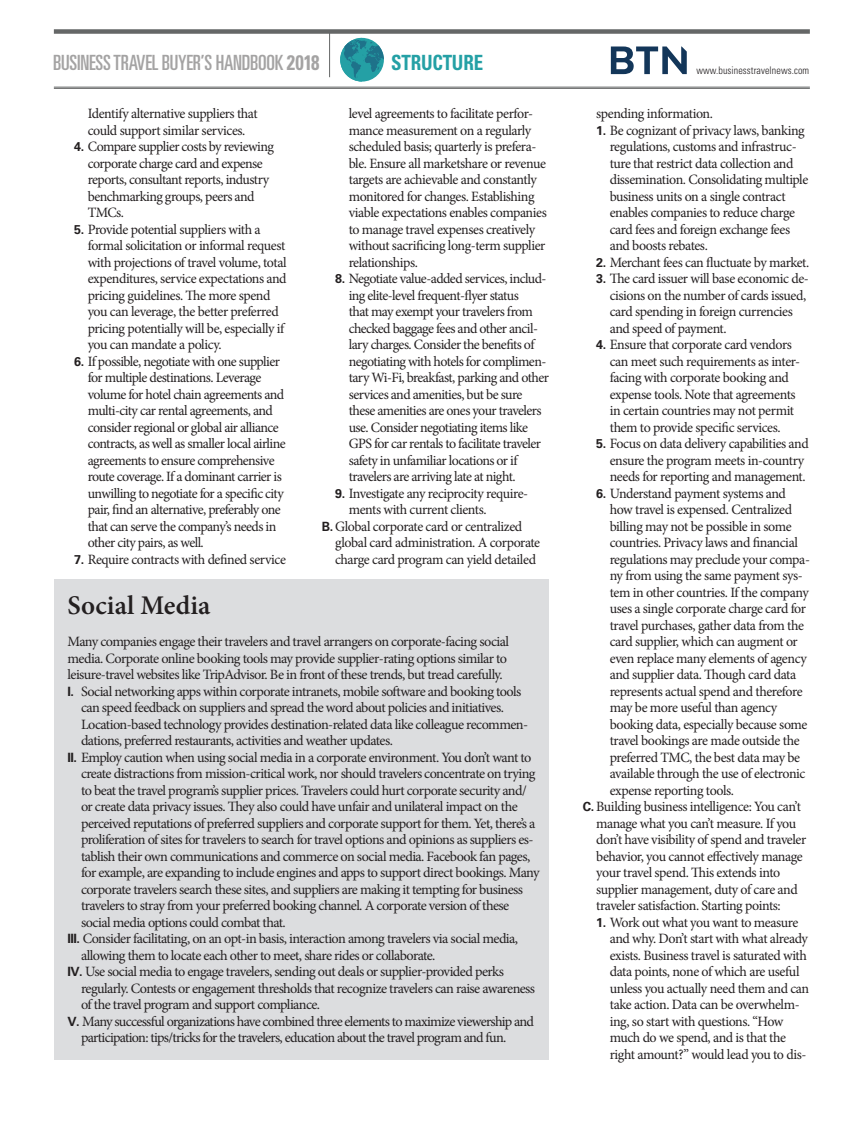
<style>
.page{position:relative;width:864px;height:1134px;background:#fff}
.page>*{position:absolute;margin:0;border:0;box-sizing:border-box;transform-origin:0 0}
.Outline_Text{font:600 27px "Minion Pro";letter-spacing:.005em;color:#231f20}
.t1{font:ultra-condensed 21px "Univers LT Std";letter-spacing:-.01em;color:#a4a3a3}
.t2{font:700 condensed 21px "Univers LT Std";letter-spacing:-.01em;color:#24a0a5;scale:.9 1}
._1_Outline{font:14.25px/16.5px "Minion Pro";letter-spacing:-.035em;color:#231f20}
.A_Outline{font:14.25px/16.5px "Minion Pro";letter-spacing:-.04em;color:#231f20}
.Outline_Text-2{font:14.25px/16.5px "Minion Pro";letter-spacing:-.04em;color:#231f20}
.t3{font:300 condensed 10.5px "Univers LT Std";letter-spacing:.01em;color:#231f20;scale:.95 1}
.s1{font-weight:700;font-stretch:condensed}
.s2{font-family:"Univers LT Std";font-weight:700;font-size:12.75px}
</style>
<div class="page">
<hr style="left:329px;top:32px;width:1px;height:45px;background:#656767">
<div style="left:54px;top:29px;width:756px;height:5px;background:#656767"></div>
<hr style="left:54px;top:87px;width:756px;height:1px;background:#656767">
<hr style="left:54px;top:88px;width:756px;height:1px;background:#656767">
<svg style="left:340px;top:38px;width:44px;height:44px"></svg>
<svg style="left:611px;top:47px;width:76px;height:27px"></svg>
<div style="left:54px;top:579px;width:495px;height:481px;background:#dcdddf"></div>
<h2 class="t1" style="left:53px;top:51px;width:268px">BUSINESS TRAVEL BUYER’S HANDBOOK <span class="s1">2018</span></h2>
<h2 class="t2" style="left:391px;top:50px;width:104px">STRUCTURE</h2>
<p class="_1_Outline" style="left:88px;top:106px;width:171px">Identify alternative suppliers that could support similar services.</p>
<p class="_1_Outline" style="left:88px;top:139px;width:188px;text-indent:-14px"><span class="s2">4.</span> Compare supplier costs by reviewing corporate charge card and expense reports, consultant reports, industry benchmarking groups, peers and<br>TMCs.</p>
<p class="_1_Outline" style="left:88px;top:221px;width:200px;text-indent:-14px"><span class="s2">5.</span> Provide potential suppliers with a formal solicitation or informal request with projections of travel volume, total expenditures, service expectations and pricing guidelines. The more spend you can leverage, the better preferred pricing potentially will be, especially if you can mandate a policy.</p>
<p class="_1_Outline" style="left:88px;top:353px;width:200px;text-indent:-14px"><span class="s2">6.</span> If possible, negotiate with one supplier for multiple destinations. Leverage volume for hotel chain agreements and multi-city car rental agreements, and consider regional or global air alliance contracts, as well as smaller local airline agreements to ensure comprehensive route coverage. If a dominant carrier is unwilling to negotiate for a specific city pair, find an alternative, preferably one that can serve the company’s needs in other city pairs, as well.</p>
<p class="_1_Outline" style="left:74px;top:551px;width:213px"><span class="s2">7.</span> Require contracts with defined service</p>
<p class="_1_Outline" style="left:349px;top:106px;width:200px">level agreements to facilitate perfor&shy;mance measurement on a regularly scheduled basis; quarterly is prefera&shy;ble. Ensure all marketshare or revenue targets are achievable and constantly monitored for changes. Establishing viable expectations enables companies to manage travel expenses creatively without sacrificing long-term supplier relationships.</p>
<p class="_1_Outline" style="left:349px;top:271px;width:202px;text-indent:-14px"><span class="s2">8.</span> Negotiate value-added services, includ&shy;ing elite-level frequent-flyer status<br>that may exempt your travelers from checked baggage fees and other ancil&shy;lary charges. Consider the benefits of negotiating with hotels for complimen&shy;tary Wi-Fi, breakfast, parking and other services and amenities, but be sure these amenities are ones your travelers use. Consider negotiating items like GPS for car rentals to facilitate traveler safety in unfamiliar locations or if travelers are arriving late at night.</p>
<p class="_1_Outline" style="left:349px;top:485px;width:181px;text-indent:-14px"><span class="s2">9.</span> Investigate any reciprocity require&shy;ments with current clients.</p>
<p class="A_Outline" style="left:335px;top:518px;width:206px;text-indent:-14px"><span class="s2">B.</span> Global corporate card or centralized global card administration. A corporate charge card program can yield detailed</p>
<p class="Outline_Text" style="left:68px;top:587px;width:144px">Social Media</p>
<p class="Outline_Text-2" style="left:68px;top:634px;width:443px">Many companies engage their travelers and travel arrangers on corporate‐facing social media. Corporate online booking tools may provide supplier‐rating options similar to leisure‐travel websites like TripAdvisor. Be in front of these trends, but tread carefully.</p>
<p class="A_Outline" style="left:81px;top:683px;width:449px;text-indent:-14px"><span class="s2">I.</span> Social networking apps within corporate intranets, mobile software and booking tools can speed feedback on suppliers and spread the word about policies and initiatives.<br>Location-based technology provides destination-related data like colleague recommen&shy;dations, preferred restaurants, activities and weather updates.</p>
<p class="A_Outline" style="left:81px;top:749px;width:460px;text-indent:-14px"><span class="s2">II.</span> Employ caution when using social media in a corporate environment. You don’t want to create distractions from mission-critical work, nor should travelers concentrate on trying to beat the travel program’s supplier prices. Travelers could hurt corporate security and/ or create data privacy issues. They also could have unfair and unilateral impact on the perceived reputations of preferred suppliers and corporate support for them. Yet, there’s a proliferation of sites for travelers to search for travel options and opinions as suppliers es&shy;tablish their own communications and commerce on social media. Facebook fan pages, for example, are expanding to include engines and apps to support direct bookings. Many corporate travelers search these sites, and suppliers are making it tempting for business travelers to stray from your preferred booking channel. A corporate version of these social media options could combat that.</p>
<p class="A_Outline" style="left:81px;top:931px;width:439px;text-indent:-14px"><span class="s2">III.</span> Consider facilitating, on an opt-in basis, interaction among travelers via social media, allowing them to locate each other to meet, share rides or collaborate.</p>
<p class="A_Outline" style="left:81px;top:964px;width:456px;text-indent:-14px"><span class="s2">IV.</span> Use social media to engage travelers, sending out deals or supplier-provided perks regularly. Contests or engagement thresholds that recognize travelers can raise awareness of the travel program and support compliance.</p>
<p class="A_Outline" style="left:81px;top:1013px;width:455px;text-indent:-14px"><span class="s2">V.</span> Many successful organizations have combined three elements to maximize viewership and participation: tips/tricks for the travelers, education about the travel program and fun.</p>
<p class="t3" style="left:696px;top:64px;width:120px">www.businesstravelnews.com</p>
<p class="A_Outline" style="left:596px;top:106px;width:118px">spending information.</p>
<p class="_1_Outline" style="left:610px;top:122px;width:200px;text-indent:-14px"><span class="s2">1.</span> Be cognizant of privacy laws, banking regulations, customs and infrastruc&shy;ture that restrict data collection and dissemination. Consolidating multiple business units on a single contract enables companies to reduce charge card fees and foreign exchange fees and boosts rebates.</p>
<p class="_1_Outline" style="left:596px;top:254px;width:215px"><span class="s2">2.</span> Merchant fees can fluctuate by market.</p>
<p class="_1_Outline" style="left:610px;top:271px;width:201px;text-indent:-14px"><span class="s2">3.</span> The card issuer will base economic de&shy;cisions on the number of cards issued, card spending in foreign currencies and speed of payment.</p>
<p class="_1_Outline" style="left:610px;top:337px;width:192px;text-indent:-14px"><span class="s2">4.</span> Ensure that corporate card vendors can meet such requirements as inter&shy;facing with corporate booking and expense tools. Note that agreements in certain countries may not permit them to provide specific services.</p>
<p class="_1_Outline" style="left:610px;top:436px;width:201px;text-indent:-14px"><span class="s2">5.</span> Focus on data delivery capabilities and ensure the program meets in-country needs for reporting and management.</p>
<p class="_1_Outline" style="left:610px;top:485px;width:202px;text-indent:-14px"><span class="s2">6.</span> Understand payment systems and how travel is expensed. Centralized billing may not be possible in some countries. Privacy laws and financial regulations may preclude your compa&shy;ny from using the same payment sys&shy;tem in other countries. If the company uses a single corporate charge card for travel purchases, gather data from the card supplier, which can augment or even replace many elements of agency and supplier data. Though card data represents actual spend and therefore may be more useful than agency booking data, especially because some travel bookings are made outside the preferred TMC, the best data may be available through the use of electronic expense reporting tools.</p>
<p class="A_Outline" style="left:596px;top:799px;width:212px;text-indent:-14px"><span class="s2">C.</span> Building business intelligence: You can’t manage what you can’t measure. If you don’t have visibility of spend and traveler behavior, you cannot effectively manage your travel spend. This extends into supplier management, duty of care and traveler satisfaction. Starting points:</p>
<p class="_1_Outline" style="left:610px;top:914px;width:201px;text-indent:-14px"><span class="s2">1.</span> Work out what you want to measure and why. Don’t start with what already exists. Business travel is saturated with data points, none of which are useful unless you actually need them and can take action. Data can be overwhelm&shy;ing, so start with questions. “How much do we spend, and is that the right amount?” would lead you to dis-</p>
</div>
